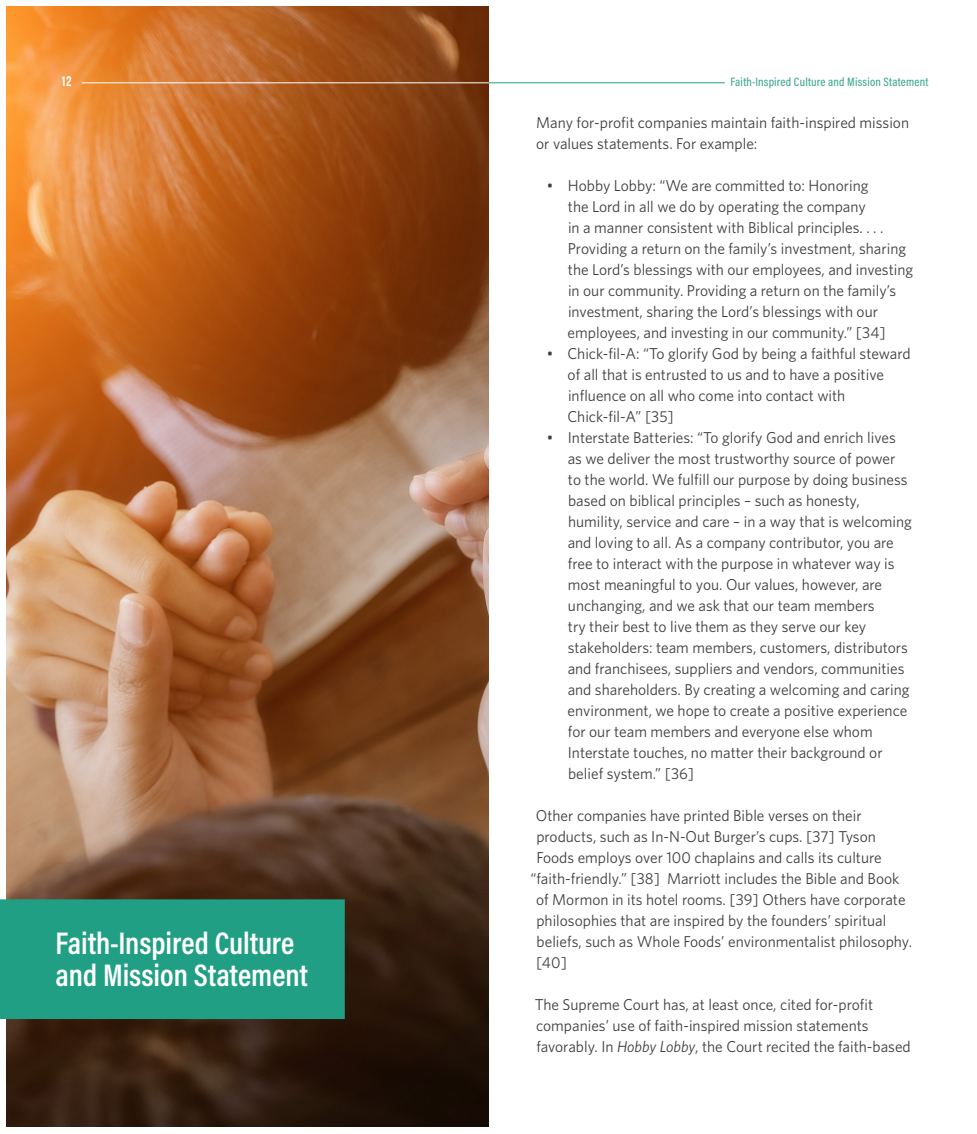
<style>
.page{position:relative;width:977px;height:1134px;background:#fff}
.page>*{position:absolute;margin:0;border:0;box-sizing:border-box;transform-origin:0 0}
.t1{font:600 31.5px/31.5px "Acumin Pro Cond";color:#fff}
.t2{font:15.75px/21px "Whitney";color:#3e3e3f}
.t3{font:14px "Bebas Neue";color:#fff}
.t4{font:500 12.25px "Acumin Pro Cond";letter-spacing:.015em;color:#3ea78f}
.s1{font-style:italic}
</style>
<div class="page">
<img style="left:7px;top:6px;width:481px;height:1120px">
<div style="left:0;top:899px;width:345px;height:120px;background:#219f85"></div>
<hr style="left:82px;top:82px;width:445px;height:1px;background:#fff">
<hr style="left:488px;top:82px;width:236px;height:1px;background:#219f85">
<p class="t3" style="left:60px;top:74px;width:13px">12</p>
<p class="t1" style="left:55px;top:927px;width:254px">Faith-Inspired Culture and Mission Statement</p>
<p class="t4" style="left:730px;top:74px;width:199px">Faith-Inspired Culture and Mission Statement</p>
<p class="t2" style="left:536px;top:112px;width:374px">Many for-profit companies maintain faith-inspired mission or values statements. For example:</p>
<p class="t2" style="left:567px;top:175px;width:347px;text-indent:-21px">• Hobby Lobby: “We are committed to: Honoring<br>the Lord in all we do by operating the company<br>in a manner consistent with Biblical principles. . . .<br>Providing a return on the family’s investment, sharing the Lord’s blessings with our employees, and investing in our community. Providing a return on the family’s investment, sharing the Lord’s blessings with our employees, and investing in our community.” [34]</p>
<p class="t2" style="left:567px;top:343px;width:345px;text-indent:-21px">• Chick-fil-A: “To glorify God by being a faithful steward of all that is entrusted to us and to have a positive influence on all who come into contact with Chick-fil-A” [35]</p>
<p class="t2" style="left:567px;top:427px;width:346px;text-indent:-21px">• Interstate Batteries: “To glorify God and enrich lives as we deliver the most trustworthy source of power to the world. We fulfill our purpose by doing business based on biblical principles – such as honesty, humility, service and care – in a way that is welcoming and loving to all. As a company contributor, you are free to interact with the purpose in whatever way is most meaningful to you. Our values, however, are unchanging, and we ask that our team members<br>try their best to live them as they serve our key stakeholders: team members, customers, distributors and franchisees, suppliers and vendors, communities and shareholders. By creating a welcoming and caring environment, we hope to create a positive experience for our team members and everyone else whom Interstate touches, no matter their background or belief system.” [36]</p>
<p class="t2" style="left:536px;top:805px;width:327px">Other companies have printed Bible verses on their</p>
<p class="t2" style="left:536px;top:826px;width:341px">products, such as In-N-Out Burger’s cups. [37] Tyson</p>
<p class="t2" style="left:536px;top:847px;width:347px">Foods employs over 100 chaplains and calls its culture</p>
<p class="t2" style="left:530px;top:868px;width:370px">“faith-friendly.” [38] Marriott includes the Bible and Book</p>
<p class="t2" style="left:536px;top:889px;width:371px">of Mormon in its hotel rooms. [39] Others have corporate</p>
<p class="t2" style="left:536px;top:910px;width:351px">philosophies that are inspired by the founders’ spiritual</p>
<p class="t2" style="left:536px;top:931px;width:377px">beliefs, such as Whole Foods’ environmentalist philosophy.</p>
<p class="t2" style="left:536px;top:952px;width:32px">[40]</p>
<p class="t2" style="left:535px;top:994px;width:377px">The Supreme Court has, at least once, cited for-profit companies’ use of faith-inspired mission statements favorably. In <span class="s1">Hobby Lobby</span>, the Court recited the faith-based</p>
</div>
